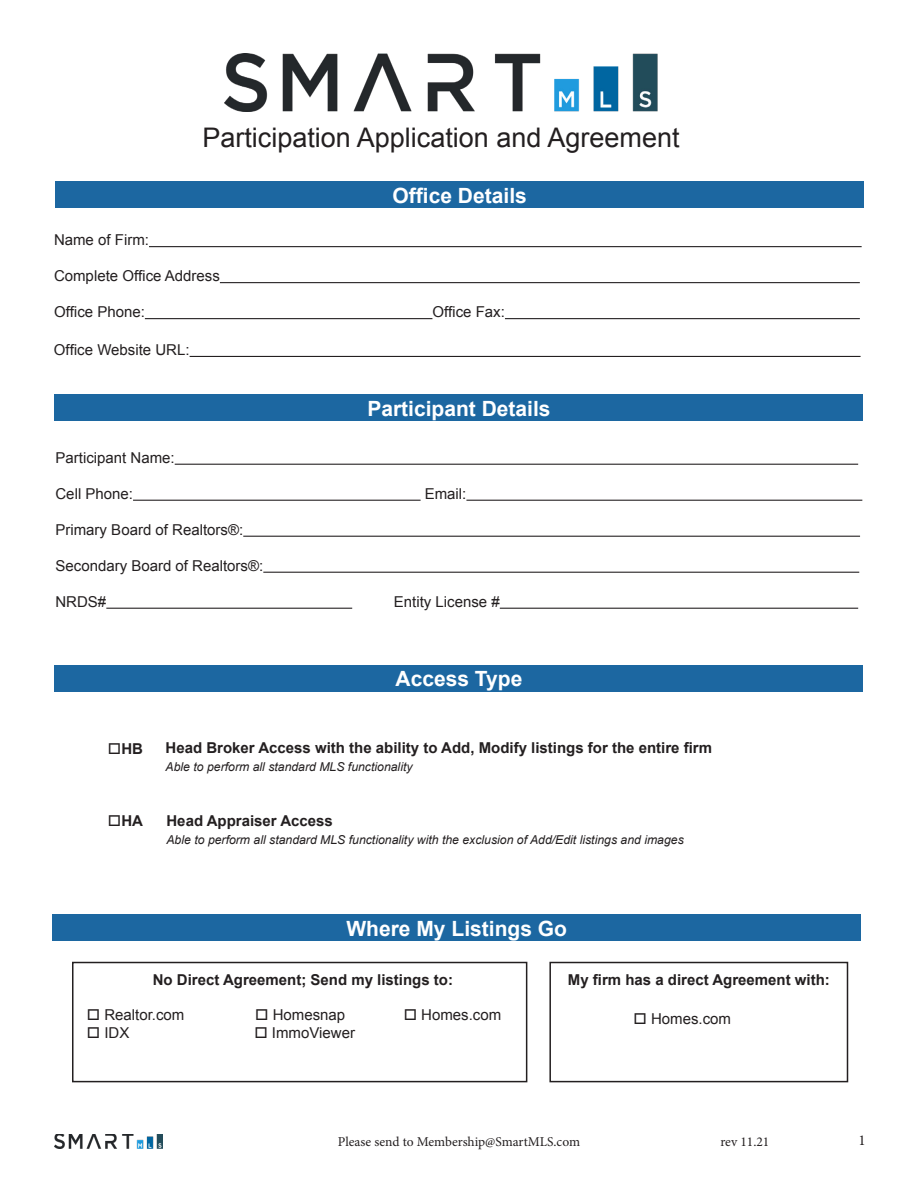
<style>
.page{position:relative;width:918px;height:1188px;background:#fff}
.page>*{position:absolute;margin:0;border:0;box-sizing:border-box;transform-origin:0 0}
.t1{font:27px "Arial";color:#231f20}
.t2{font:700 21px "Arial";color:#fff}
.t3{font:15px "Arial";color:#231f20}
.t4{font:700 15px "Arial";color:#231f20}
.t5{font:15px "Minion Pro";color:#231f20}
.t6{font:13.5px "Minion Pro";color:#231f20}
.t7{font:italic 12.3px "Arial";color:#231f20}
</style>
<div class="page">
<img style="left:54px;top:1134px;width:108px;height:14px">
<hr style="left:149px;top:246px;width:713px;height:1px;background:#231f20">
<hr style="left:220px;top:282px;width:640px;height:1px;background:#231f20">
<hr style="left:145px;top:318px;width:287px;height:1px;background:#231f20">
<hr style="left:505px;top:318px;width:355px;height:1px;background:#231f20">
<hr style="left:190px;top:356px;width:671px;height:1px;background:#231f20">
<div style="left:56px;top:182px;width:808px;height:26px;background:#1c67a1"></div>
<div style="left:55px;top:395px;width:808px;height:26px;background:#1c67a1"></div>
<hr style="left:175px;top:464px;width:683px;height:1px;background:#231f20">
<hr style="left:133px;top:500px;width:288px;height:1px;background:#231f20">
<hr style="left:466px;top:500px;width:396px;height:1px;background:#231f20">
<hr style="left:243px;top:536px;width:617px;height:1px;background:#231f20">
<hr style="left:263px;top:572px;width:596px;height:1px;background:#231f20">
<hr style="left:106px;top:608px;width:246px;height:1px;background:#231f20">
<hr style="left:500px;top:608px;width:358px;height:1px;background:#231f20">
<div style="left:55px;top:665px;width:808px;height:26px;background:#1c67a1"></div>
<img style="left:224px;top:54px;width:434px;height:57px">
<div style="left:52px;top:914px;width:809px;height:27px;background:#1c67a1"></div>
<div style="left:72px;top:962px;width:455px;height:120px;border:2px solid #231f20"></div>
<div style="left:549px;top:962px;width:299px;height:120px;border:2px solid #231f20"></div>
<p class="t1" style="left:202px;top:120px;width:479px">Participation Application and Agreement</p>
<p class="t2" style="left:393px;top:182px;width:136px">Office Details</p>
<p class="t3" style="left:54px;top:230px;width:97px">Name of Firm:</p>
<p class="t3" style="left:54px;top:266px;width:167px">Complete Office Address</p>
<p class="t3" style="left:54px;top:302px;width:92px">Office Phone:</p>
<p class="t3" style="left:432px;top:302px;width:74px">Office Fax:</p>
<p class="t3" style="left:54px;top:340px;width:137px">Office Website URL:</p>
<p class="t2" style="left:367px;top:394px;width:185px">Participant Details</p>
<p class="t3" style="left:56px;top:448px;width:121px">Participant Name:</p>
<p class="t3" style="left:56px;top:484px;width:79px">Cell Phone:</p>
<p class="t3" style="left:425px;top:484px;width:43px">Email:</p>
<p class="t3" style="left:56px;top:520px;width:189px">Primary Board of Realtors®:</p>
<p class="t3" style="left:56px;top:556px;width:209px">Secondary Board of Realtors®:</p>
<p class="t3" style="left:56px;top:592px;width:52px">NRDS#</p>
<p class="t3" style="left:394px;top:592px;width:107px">Entity License #</p>
<p class="t4" style="left:108px;top:738px;width:37px">□HB</p>
<p class="t4" style="left:108px;top:810px;width:37px">□HA</p>
<p class="t2" style="left:396px;top:665px;width:128px">Access Type</p>
<p class="t4" style="left:166px;top:738px;width:548px">Head Broker Access with the ability to Add, Modify listings for the entire firm</p>
<p class="t7" style="left:166px;top:759px;width:249px">Able to perform all standard MLS functionality</p>
<p class="t4" style="left:166px;top:811px;width:168px">Head Appraiser Access</p>
<p class="t7" style="left:166px;top:832px;width:519px">Able to perform all standard MLS functionality with the exclusion of Add/Edit listings and images</p>
<p class="t2" style="left:346px;top:914px;width:222px">Where My Listings Go</p>
<p class="t4" style="left:153px;top:970px;width:302px">No Direct Agreement; Send my listings to:</p>
<p class="t4" style="left:568px;top:970px;width:264px">My firm has a direct Agreement with:</p>
<p class="t3" style="left:87px;top:1005px;width:99px">□ Realtor.com</p>
<p class="t3" style="left:255px;top:1005px;width:92px">□ Homesnap</p>
<p class="t3" style="left:404px;top:1005px;width:99px">□ Homes.com</p>
<p class="t3" style="left:87px;top:1023px;width:44px">□ IDX</p>
<p class="t3" style="left:254px;top:1023px;width:102px">□ ImmoViewer</p>
<p class="t3" style="left:634px;top:1009px;width:99px">□ Homes.com</p>
<p class="t6" style="left:338px;top:1132px;width:244px">Please send to Membership@SmartMLS.com</p>
<p class="t6" style="left:720px;top:1132px;width:50px">rev 11.21</p>
<p class="t5" style="left:859px;top:1130px;width:9px">1</p>
</div>
